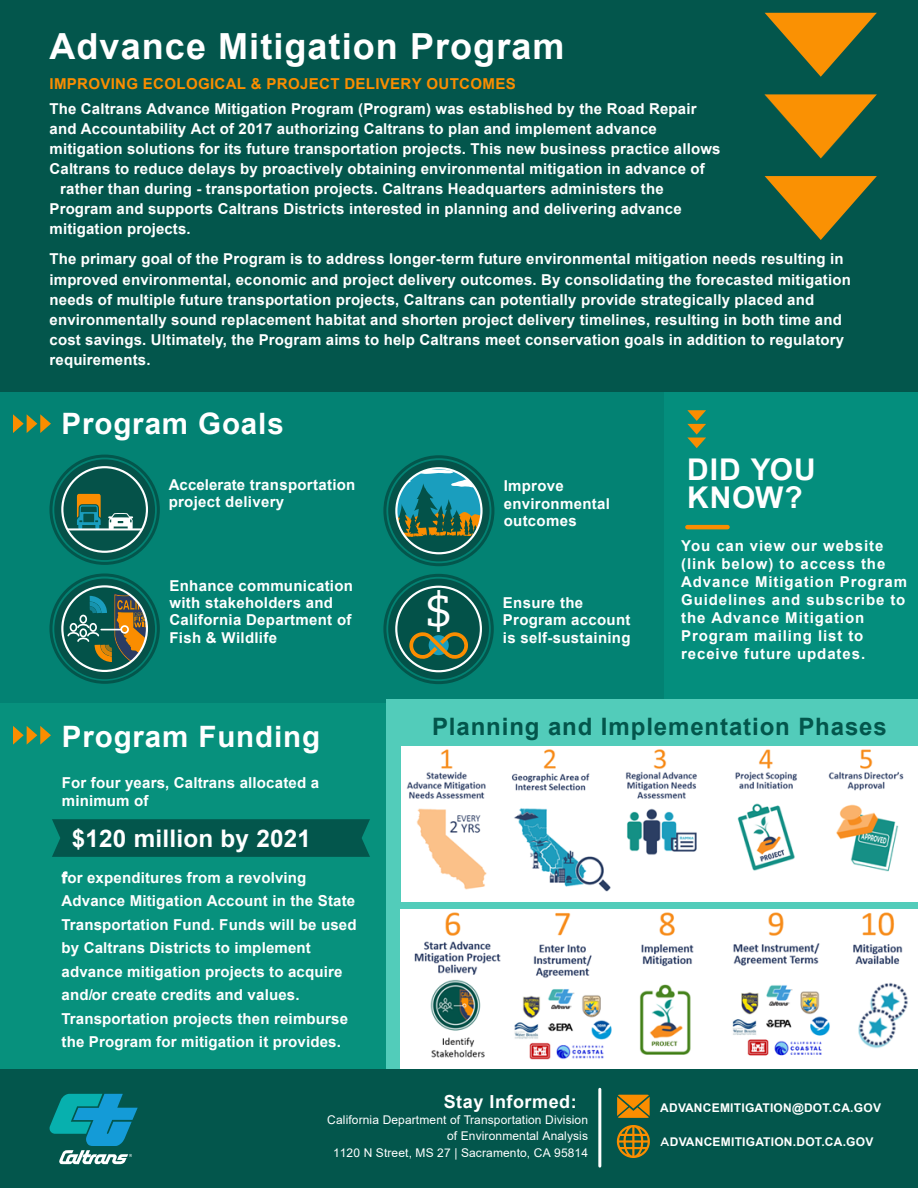
<style>
.page{position:relative;width:918px;height:1188px;background:#fff}
.page>*{position:absolute;margin:0;border:0;box-sizing:border-box;transform-origin:0 0}
.t1{font:42.75px "Caecilia LT Std";color:#fff}
.t2{font:700 36px "Arial";letter-spacing:.03em;color:#fff}
.t3{font:700 30px "Arial";letter-spacing:.03em;color:#fff}
.t4{font:700 29.55px "Arial";letter-spacing:.03em;color:#fff}
.t5{font:700 24.3px "Arial";letter-spacing:.01em;color:#fff}
.t6{font:700 24px "Arial";letter-spacing:.035em;color:#03564c}
.t7{font:700 18px "Arial";letter-spacing:.03em;color:#fff}
.t8{font:700 15px/23.4px "Arial";letter-spacing:.01em;color:#fff}
.t9{font:700 15px/18px "Arial";letter-spacing:.06em;color:#fff}
.t10{font:700 15px "Arial";letter-spacing:.02em;color:#fa8d00}
.t11{font:12px/16.2px "Arial";letter-spacing:.01em;color:#fff;text-align:right}
.t12{font:700 12px "Arial";letter-spacing:.02em;color:#fff}
.s1{font-style:inherit}
.s2{font-family:"Gotham";font-weight:500}
</style>
<div class="page">
<div style="left:0;top:0;width:918px;height:392px;background:#03564c"></div>
<div style="left:0;top:392px;width:664px;height:312px;background:#038273"></div>
<div style="left:664px;top:392px;width:254px;height:312px;background:#048e7d"></div>
<div style="left:0;top:703px;width:400px;height:367px;background:#07917d"></div>
<svg style="left:764px;top:94px;width:112px;height:64px"></svg>
<svg style="left:765px;top:13px;width:111px;height:64px"></svg>
<svg style="left:764px;top:176px;width:112px;height:64px"></svg>
<svg style="left:13px;top:414px;width:38px;height:19px"></svg>
<svg style="left:687px;top:410px;width:19px;height:38px"></svg>
<div style="left:49px;top:455px;width:111px;height:110px;border:3px solid #03564c;border-radius:50%"></div>
<div style="left:54px;top:459px;width:101px;height:101px;background:#055249;border-radius:50%"></div>
<div style="left:61px;top:466px;width:87px;height:87px;border:2px solid #fff;border-radius:50%"></div>
<svg style="left:77px;top:494px;width:24px;height:34px"></svg>
<svg style="left:108px;top:513px;width:25px;height:15px"></svg>
<hr style="left:67px;top:528px;width:75px;height:2px;background:#fff">
<div style="left:49px;top:573px;width:111px;height:111px;border:3px solid #03564c;border-radius:50%"></div>
<div style="left:54px;top:579px;width:101px;height:100px;background:#055249;border-radius:50%"></div>
<svg style="left:62px;top:587px;width:85px;height:84px"></svg>
<div style="left:383px;top:455px;width:111px;height:111px;border:3px solid #03564c;border-radius:50%"></div>
<div style="left:388px;top:460px;width:101px;height:101px;background:#055249;border-radius:50%"></div>
<svg style="left:396px;top:468px;width:85px;height:85px"></svg>
<div style="left:395px;top:467px;width:87px;height:87px;border:2px solid #fff;border-radius:50%"></div>
<div style="left:383px;top:574px;width:111px;height:110px;border:3px solid #03564c;border-radius:50%"></div>
<div style="left:388px;top:579px;width:101px;height:100px;background:#035249;border-radius:50%"></div>
<svg style="left:408px;top:632px;width:61px;height:28px"></svg>
<div style="left:395px;top:586px;width:87px;height:86px;border:2px solid #fff;border-radius:50%"></div>
<svg style="left:13px;top:726px;width:38px;height:19px"></svg>
<div style="left:52px;top:819px;width:318px;height:38px;background:#03564c"></div>
<div style="left:386px;top:699px;width:532px;height:371px;background:#52ccba"></div>
<img style="left:401px;top:746px;width:516px;height:155px">
<img style="left:400px;top:909px;width:517px;height:160px">
<div style="left:0;top:1070px;width:918px;height:118px;background:#03564c"></div>
<svg style="left:617px;top:1095px;width:32px;height:23px"></svg>
<svg style="left:617px;top:1125px;width:33px;height:33px"></svg>
<svg style="left:49px;top:1094px;width:89px;height:70px"></svg>
<hr style="left:687px;top:525px;width:40px;height:4px;background:#fa8d00">
<hr style="left:598px;top:1089px;width:3px;height:77px;background:#fff">
<h1 class="t2" style="left:50px;top:21px;width:516px">Advance Mitigation Program</h1>
<h2 class="t10" style="left:50px;top:73px;width:468px">IMPROVING ECOLOGICAL &amp; PROJECT DELIVERY OUTCOMES</h2>
<p class="t8" style="left:50px;top:97px;width:648px">The Caltrans Advance Mitigation Program (Program) was established by the Road Repair</p>
<p class="t8" style="left:50px;top:117px;width:609px">and Accountability Act of 2017 authorizing Caltrans to plan and implement advance</p>
<p class="t8" style="left:50px;top:137px;width:672px">mitigation solutions for its future transportation projects. This new business practice allows</p>
<p class="t8" style="left:50px;top:157px;width:657px">Caltrans to reduce delays by proactively obtaining environmental mitigation in advance of</p>
<p class="t8" style="left:60px;top:177px;width:605px">rather than during - transportation projects. Caltrans Headquarters administers the</p>
<p class="t8" style="left:50px;top:197px;width:633px">Program and supports Caltrans Districts interested in planning and delivering advance</p>
<p class="t8" style="left:50px;top:218px;width:143px">mitigation projects.</p>
<p class="t8" style="left:50px;top:248px;width:795px">The primary goal of the Program is to address longer-term future environmental mitigation needs resulting in</p>
<p class="t8" style="left:50px;top:269px;width:802px;line-height:20.1px">improved environmental, economic and project delivery outcomes. By consolidating the forecasted mitigation needs of multiple future transportation projects, Caltrans can potentially provide strategically placed and environmentally sound replacement habitat and shorten project delivery timelines, resulting in both time and cost savings. Ultimately, the Program aims to help Caltrans meet conservation goals in addition to regulatory requirements.</p>
<h2 class="t4" style="left:62px;top:403px;width:224px">Program Goals</h2>
<p class="t8" style="left:169px;top:477px;width:188px;line-height:17.1px">Accelerate <span class="s1">t</span>ransportation project delivery</p>
<p class="t8" style="left:169px;top:577px;width:185px;line-height:17.4px">Enhance communication with stakeholders and<br>California Department of<br>Fish &amp; Wildlife</p>
<h4 class="t4" style="left:62px;top:716px;width:260px">Program Funding</h4>
<p class="t8" style="left:62px;top:774px;width:259px;line-height:18px">For four years, Caltrans allocated a minimum of</p>
<p class="t5" style="left:72px;top:822px;width:241px">$120 million by 2021</p>
<p class="t8" style="left:62px;top:866px;width:297px"><span class="s2">f</span>or expenditures from a revolving Advance Mitigation Account in the State Transportation Fund. Funds will be used by Caltrans Districts to implement advance mitigation projects to acquire and/or create credits and values.<br>Transportation projects then reimburse the Program for mitigation it provides.</p>
<h3 class="t8" style="left:504px;top:474px;width:62px">Improve</h3>
<p class="t8" style="left:504px;top:492px;width:108px">environmental</p>
<p class="t8" style="left:504px;top:510px;width:74px">outcomes</p>
<p class="t1" style="left:427px;top:587px;width:25px">$</p>
<p class="t8" style="left:503px;top:594px;width:129px;line-height:17.5px">Ensure the<br>Program account</p>
<p class="t8" style="left:503px;top:626px;width:129px">is self-sustaining</p>
<h3 class="t3" style="left:687px;top:449px;width:130px">DID YOU</h3>
<p class="t3" style="left:687px;top:476px;width:117px">KNOW?</p>
<p class="t9" style="left:681px;top:537px;width:227px">You can view our website (link below) to access the<br>Advance Mitigation Program<br>Guidelines and subscribe to the Advance Mitigation<br>Program mailing list to receive future updates<span class="s1">.</span></p>
<p class="t6" style="left:432px;top:710px;width:456px">Planning and Implementation Phases</p>
<p class="t7" style="left:444px;top:1089px;width:135px">Stay Informed:</p>
<p class="t12" style="left:660px;top:1099px;width:222px">ADVANCEMITIGATION@DOT.CA.GOV</p>
<p class="t11" style="left:327px;top:1112px;width:262px">California Department of Transportation Division of Environmental Analysis<br>1120 N Street, MS 27 | Sacramento, CA 95814</p>
<p class="t12" style="left:660px;top:1134px;width:215px"><span class="s2">A</span>DVANCEMITIGATION.DOT.CA.GOV</p>
</div>
